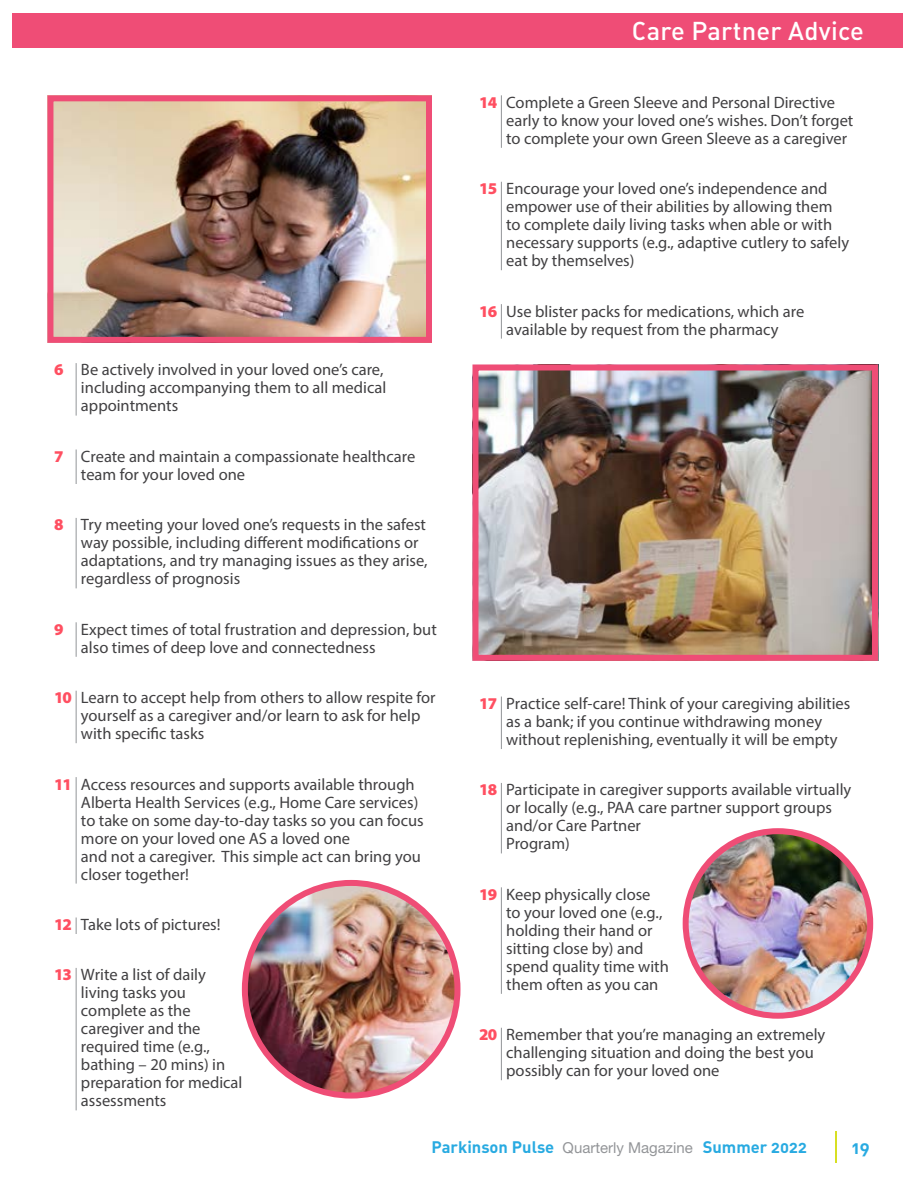
<style>
.page{position:relative;width:918px;height:1188px;background:#fff}
.page>*{position:absolute;margin:0;border:0;box-sizing:border-box;transform-origin:0 0}
.t1{font:25.5px "DIN Medium Alternate";letter-spacing:.01em;color:#fff}
.t2{font:18px "DIN Bold Alternate";color:#28aae1}
.t3{font:16.5px/18px "Myriad Pro";color:#414042}
.t4{font:16.5px "DIN Bold Alternate";color:#28aae1}
.s1{font-weight:900;color:#ff4f61}
.s2{font-family:"Helvetica Neue LT Std";font-size:15px;color:#939598}
</style>
<div class="page">
<hr style="left:836px;top:1131px;width:1px;height:32px;background:#d7df23">
<img style="left:54px;top:102px;width:371px;height:234px">
<div style="left:47px;top:95px;width:385px;height:248px;border:6px solid #ef4d76"></div>
<img style="left:245px;top:883px;width:213px;height:213px;border-radius:106px">
<div style="left:242px;top:880px;width:218px;height:219px;border:6px solid #ef4d76;border-radius:50%"></div>
<img style="left:686px;top:831px;width:184px;height:185px;border-radius:92px">
<div style="left:683px;top:828px;width:190px;height:191px;border:6px solid #ef4d76;border-radius:50%"></div>
<img style="left:479px;top:371px;width:392px;height:283px">
<div style="left:472px;top:364px;width:406px;height:297px;border:6px solid #ef4d76"></div>
<div style="left:12px;top:14px;width:891px;height:34px;background:#ef4d76"></div>
<hr style="left:76px;top:363px;width:1px;height:53px;background:#939598">
<hr style="left:76px;top:450px;width:1px;height:34px;background:#939598">
<hr style="left:76px;top:518px;width:1px;height:70px;background:#939598">
<hr style="left:76px;top:622px;width:1px;height:35px;background:#939598">
<hr style="left:76px;top:691px;width:1px;height:52px;background:#939598">
<hr style="left:76px;top:777px;width:1px;height:107px;background:#939598">
<svg style="left:76px;top:918px;width:1px;height:16px"></svg>
<hr style="left:76px;top:968px;width:1px;height:142px;background:#939598">
<hr style="left:501px;top:95px;width:1px;height:53px;background:#939598">
<hr style="left:501px;top:182px;width:1px;height:88px;background:#939598">
<hr style="left:501px;top:304px;width:1px;height:35px;background:#939598">
<hr style="left:501px;top:697px;width:1px;height:52px;background:#939598">
<hr style="left:501px;top:783px;width:1px;height:70px;background:#939598">
<hr style="left:501px;top:887px;width:1px;height:107px;background:#939598">
<hr style="left:501px;top:1028px;width:1px;height:52px;background:#939598">
<h1 class="t1" style="left:632px;top:15px;width:234px">Care Partner Advice</h1>
<p class="t3" style="left:81px;top:361px;width:307px;text-indent:-27px"><span class="s1">6</span> Be actively involved in your loved one’s care, including accompanying them to all medical appointments</p>
<p class="t3" style="left:81px;top:447px;width:336px;text-indent:-27px"><span class="s1">7</span> Create and maintain a compassionate healthcare team for your loved one</p>
<p class="t3" style="left:81px;top:516px;width:348px;text-indent:-27px"><span class="s1">8</span> Try meeting your loved one’s requests in the safest way possible, including different modifications or adaptations, and try managing issues as they arise, regardless of prognosis</p>
<p class="t3" style="left:81px;top:620px;width:357px;text-indent:-27px"><span class="s1">9</span> Expect times of total frustration and depression, but also times of deep love and connectedness</p>
<p class="t3" style="left:81px;top:688px;width:356px;text-indent:-27px"><span class="s1">10</span> Learn to accept help from others to allow respite for yourself as a caregiver and/or learn to ask for help with specific tasks</p>
<p class="t3" style="left:81px;top:775px;width:344px;text-indent:-27px"><span class="s1">11</span> Access resources and supports available through Alberta Health Services (e.g., Home Care services) to take on some day-to-day tasks so you can focus more on your loved one AS a loved one<br>and not a caregiver. This simple act can bring you closer together!</p>
<p class="t3" style="left:54px;top:915px;width:168px"><span class="s1">12</span> Take lots of pictures!</p>
<p class="t3" style="left:81px;top:966px;width:163px;text-indent:-27px"><span class="s1">13</span> Write a list of daily living tasks you complete as the caregiver and the required time (e.g., bathing – 20 mins) in preparation for medical assessments</p>
<p class="t3" style="left:506px;top:93px;width:349px;text-indent:-27px"><span class="s1">14</span> Complete a Green Sleeve and Personal Directive early to know your loved one’s wishes. Don’t forget to complete your own Green Sleeve as a caregiver</p>
<p class="t3" style="left:506px;top:179px;width:344px;text-indent:-27px"><span class="s1">15</span> Encourage your loved one’s independence and empower use of their abilities by allowing them to complete daily living tasks when able or with necessary supports (e.g., adaptive cutlery to safely eat by themselves)</p>
<p class="t3" style="left:479px;top:302px;width:327px;text-align:center"><span class="s1">16</span> Use blister packs for medications, which are available by request from the pharmacy</p>
<p class="t3" style="left:506px;top:694px;width:346px;text-indent:-27px"><span class="s1">17</span> Practice self-care! Think of your caregiving abilities as a bank; if you continue withdrawing money without replenishing, eventually it will be empty</p>
<p class="t3" style="left:506px;top:781px;width:347px;text-indent:-27px"><span class="s1">18</span> Participate in caregiver supports available virtually or locally (e.g., PAA care partner support groups and/or Care Partner<br>Program)</p>
<p class="t3" style="left:506px;top:885px;width:164px;text-indent:-27px"><span class="s1">19</span> Keep physically close to your loved one (e.g., holding their hand or sitting close by) and spend quality time with them often as you can</p>
<p class="t3" style="left:506px;top:1025px;width:321px;text-indent:-27px"><span class="s1">20</span> Remember that you’re managing an extremely challenging situation and doing the best you possibly can for your loved one</p>
<p class="t4" style="left:432px;top:1136px;width:377px">Parkinson Pulse <span class="s2">Quarterly Magazine</span> Summer 2022</p>
<p class="t2" style="left:852px;top:1135px;width:19px">19</p>
</div>
